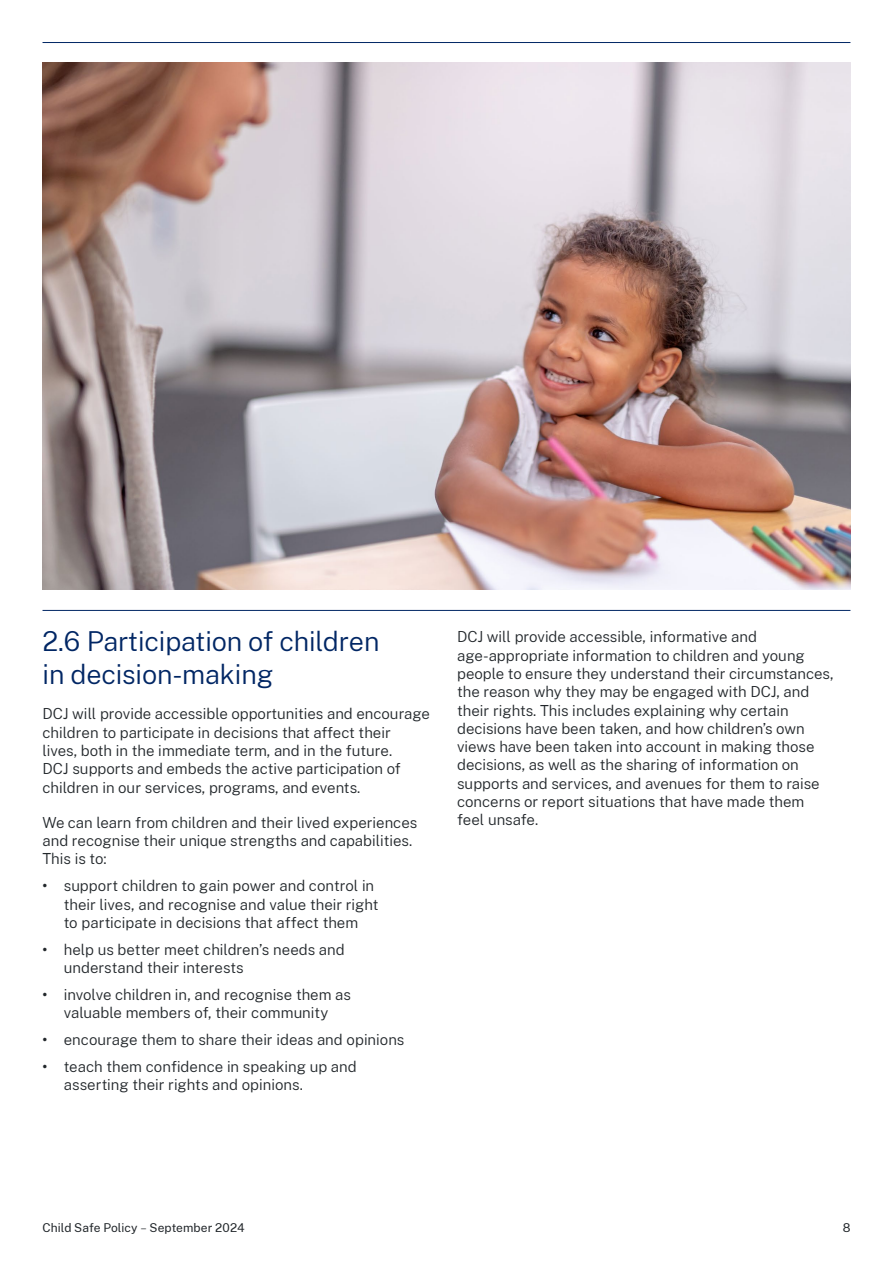
<style>
.page{position:relative;width:893px;height:1263px;background:#fff}
.page>*{position:absolute;margin:0;border:0;box-sizing:border-box;transform-origin:0 0}
.Heading_2__H2{font:300 27px/33px "Public Sans";letter-spacing:-.005em;color:#002664}
.Body{font:300 15px/18.3px "Public Sans";color:#22272b}
.Level_1_bullet{font:300 15px/18.3px "Public Sans";color:#22272b}
.t1{font:12px "Public Sans";letter-spacing:.01em;color:#22272b}
.s1{font-weight:600}
.s2{font-weight:200}
</style>
<div class="page">
<img style="left:43px;top:63px;width:807px;height:526px">
<hr style="left:43px;top:42px;width:807px;height:1px;background:#002664">
<hr style="left:43px;top:610px;width:807px;height:1px;background:#002664">
<h2 class="Heading_2__H2" style="left:43px;top:623px;width:338px">2.6 Participation of children in decision-making</h2>
<p class="Body" style="left:43px;top:704px;width:389px">DCJ will provide accessible opportunities and encourage children to participate in decisions that affect their<br>lives, both in the immediate term, and in the future.<br>DCJ supports and embeds the active participation of children in our services, programs, and events.</p>
<p class="Body" style="left:43px;top:813px;width:376px">We can learn from children and their lived experiences and recognise their unique strengths and capabilities.<br>This is to:</p>
<p class="Level_1_bullet" style="left:64px;top:876px;width:316px;text-indent:-21px"><span class="s1">•</span> support children to gain power and control in their lives, and recognise and value their right to participate in decisions that affect them</p>
<p class="Level_1_bullet" style="left:64px;top:939px;width:283px;text-indent:-21px"><span class="s1">•</span> help us better meet children’s needs and understand their interests</p>
<p class="Level_1_bullet" style="left:43px;top:984px;width:310px;text-align:center"><span class="s1">•</span> involve children in, and recognise them as valuable members of, their community</p>
<p class="Level_1_bullet" style="left:43px;top:1030px;width:363px"><span class="s1">•</span> encourage them to share their ideas and opinions</p>
<p class="Level_1_bullet" style="left:64px;top:1056px;width:295px;text-indent:-21px"><span class="s1">•</span> teach them confidence in speaking up and asserting their rights and opinions.</p>
<p class="Body" style="left:457px;top:627px;width:378px">DCJ will provide accessible, informative and age-appropriate information to children and young people to ensure they understand their circumstances, the reason why they may be engaged with DCJ, and their rights. This includes explaining why certain decisions have been taken, and how children’s own views have been taken into account in making those decisions, as well as the sharing of information on supports and services, and avenues for them to raise concerns or report situations that have made them feel unsafe.</p>
<p class="t1" style="left:43px;top:1219px;width:204px">Child Safe Policy <span class="s2">–</span> September 2024</p>
<p class="t1" style="left:843px;top:1219px;width:9px">8</p>
</div>
